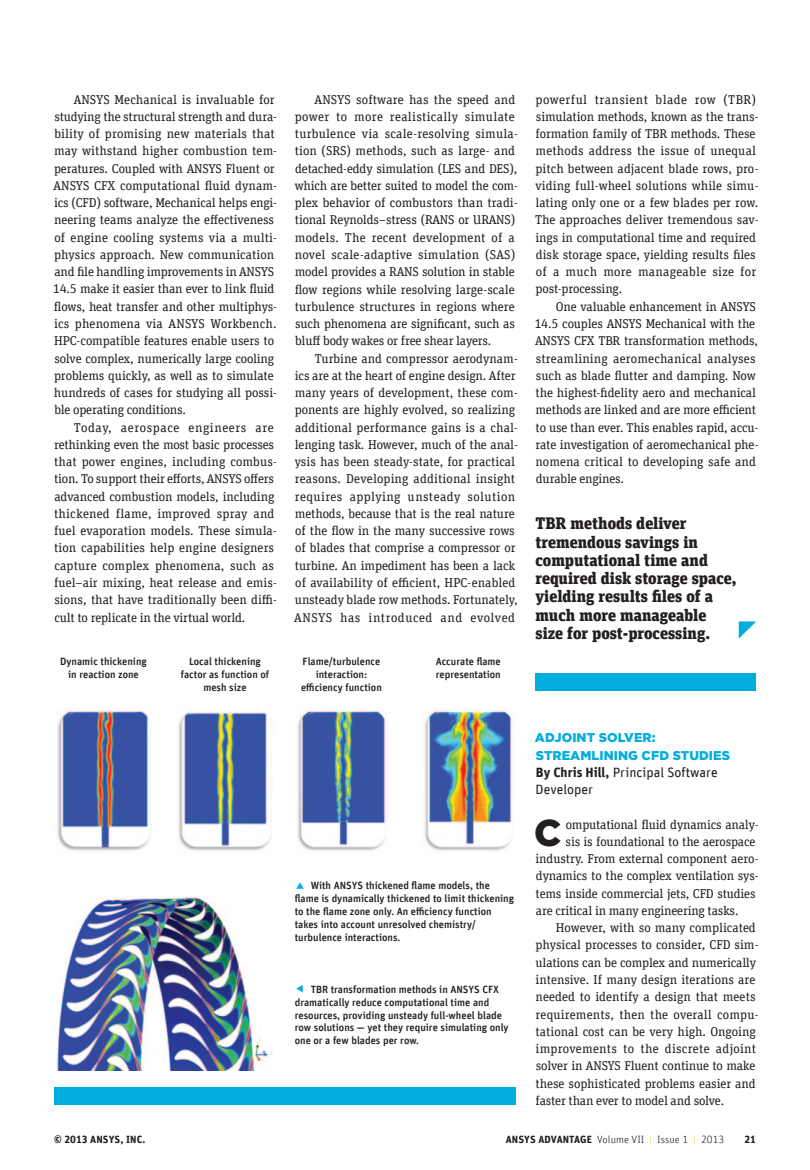
<style>
.page{position:relative;width:810px;height:1170px;background:#fff}
.page>*{position:absolute;margin:0;border:0;box-sizing:border-box;transform-origin:0 0}
.t1{font:900 37.35px "Gotham";color:#231f20}
.t2{font:900 16.5px/18.1px "Unit Slab Offc Pro";color:#231f20}
.t3{font:13.5px/17.2px "Unit Offc Pro";color:#231f20}
.t4{font:12.75px/17.2px "Unit Slab Offc Pro";letter-spacing:-.005em;color:#231f20}
.t5{font:900 12.75px/17.2px "Gotham";letter-spacing:.005em;color:#01addd}
.t6{font:12.75px "Unit Slab Offc Pro";letter-spacing:.02em;color:#231f20}
.t7{font:500 10.5px/12.9px "Unit Offc Pro";color:#231f20;text-align:center}
.t8{font:300 10.5px "Unit Offc Pro";letter-spacing:.01em;color:#231f20}
.t9{font:700 10.5px "Unit Offc Pro";letter-spacing:.01em;color:#231f20}
.s1{font-weight:700}
.s2{color:#f6cf46}
</style>
<div class="page">
<img style="left:56px;top:896px;width:216px;height:174px">
<img style="left:57px;top:710px;width:94px;height:141px">
<img style="left:178px;top:710px;width:94px;height:141px">
<img style="left:297px;top:710px;width:89px;height:141px">
<img style="left:424px;top:710px;width:89px;height:141px">
<div style="left:54px;top:1087px;width:461px;height:17px;background:#01addd"></div>
<div style="left:536px;top:673px;width:220px;height:17px;background:#01addd"></div>
<svg style="left:739px;top:621px;width:17px;height:17px"></svg>
<p class="t4" style="left:53px;top:90px;width:226px;text-indent:21px">ANSYS Mechanical is invaluable for studying the structural strength and dura&shy;bility of promising new materials that may withstand higher combustion tem&shy;peratures. Coupled with ANSYS Fluent or ANSYS CFX computational fluid dynam&shy;ics (CFD) software, Mechanical helps engi&shy;neering teams analyze the effectiveness of engine cooling systems via a multi&shy;physics approach. New communication and file handling improvements in ANSYS 14.5 make it easier than ever to link fluid flows, heat transfer and other multiphys&shy;ics phenomena via ANSYS Workbench.<br>HPC-compatible features enable users to solve complex, numerically large cooling problems quickly, as well as to simulate hundreds of cases for studying all possi&shy;ble operating conditions.</p>
<p class="t4" style="left:54px;top:418px;width:224px;text-indent:20px">Today, aerospace engineers are rethinking even the most basic processes that power engines, including combus&shy;tion. To support their efforts, ANSYS offers advanced combustion models, including thickened flame, improved spray and fuel evaporation models. These simula&shy;tion capabilities help engine designers capture complex phenomena, such as fuel–air mixing, heat release and emis&shy;sions, that have traditionally been diffi&shy;cult to replicate in the virtual world.</p>
<p class="t4" style="left:295px;top:90px;width:225px;text-indent:20px">ANSYS software has the speed and power to more realistically simulate turbulence via scale-resolving simula&shy;tion (SRS) methods, such as large- and detached-eddy simulation (LES and DES), which are better suited to model the com&shy;plex behavior of combustors than tradi&shy;tional Reynolds–stress (RANS or URANS) models. The recent development of a novel scale-adaptive simulation (SAS) model provides a RANS solution in stable flow regions while resolving large-scale turbulence structures in regions where such phenomena are significant, such as bluff body wakes or free shear layers.</p>
<p class="t4" style="left:294px;top:349px;width:225px;text-indent:20px">Turbine and compressor aerodynam&shy;ics are at the heart of engine design. After many years of development, these com&shy;ponents are highly evolved, so realizing additional performance gains is a chal&shy;lenging task. However, much of the anal&shy;ysis has been steady-state, for practical reasons. Developing additional insight requires applying unsteady solution methods, because that is the real nature of the flow in the many successive rows of blades that comprise a compressor or turbine. An impediment has been a lack of availability of efficient, HPC-enabled unsteady blade row methods. Fortunately, ANSYS has introduced and evolved</p>
<p class="t7" style="left:60px;top:654px;width:88px">Dynamic thickening in reaction zone</p>
<p class="t7" style="left:181px;top:654px;width:90px">Local thickening factor as function of mesh size</p>
<p class="t7" style="left:301px;top:654px;width:82px">Flame/turbulence interaction: efficiency function</p>
<p class="t7" style="left:436px;top:654px;width:67px;text-align:left">Accurate flame representation</p>
<p class="t7" style="left:295px;top:878px;width:221px;text-align:left;text-indent:16px">With ANSYS thickened flame models, the flame is dynamically thickened to limit thickening to the flame zone only. An efficiency function takes into account unresolved chemistry/ turbulence interactions.</p>
<p class="t7" style="left:295px;top:981px;width:215px;text-align:left;text-indent:16px">TBR transformation methods in ANSYS CFX dramatically reduce computational time and resources, providing unsteady full-wheel blade row solutions — yet they require simulating only one or a few blades per row.</p>
<p class="t4" style="left:535px;top:90px;width:225px">powerful transient blade row (TBR) simulation methods, known as the trans&shy;formation family of TBR methods. These methods address the issue of unequal pitch between adjacent blade rows, pro&shy;viding full-wheel solutions while simu&shy;lating only one or a few blades per row.<br>The approaches deliver tremendous sav&shy;ings in computational time and required disk storage space, yielding results files of a much more manageable size for post-processing.</p>
<p class="t4" style="left:534px;top:297px;width:226px;text-indent:22px">One valuable enhancement in ANSYS 14.5 couples ANSYS Mechanical with the ANSYS CFX TBR transformation methods, streamlining aeromechanical analyses such as blade flutter and damping. Now the highest-fidelity aero and mechanical methods are linked and are more efficient to use than ever. This enables rapid, accu&shy;rate investigation of aeromechanical phe&shy;nomena critical to developing safe and durable engines.</p>
<p class="t2" style="left:536px;top:513px;width:203px">TBR methods deliver tremendous savings in computational time and required disk storage space, yielding results files of a much more manageable size for post-processing.</p>
<p class="t5" style="left:535px;top:728px;width:197px">ADJOINT SOLVER:<br>STREAMLINING CFD STUDIES</p>
<p class="t3" style="left:536px;top:762px;width:184px"><span class="s1">By Chris Hill,</span> Principal Software<br>Developer</p>
<h1 class="t1" style="left:534px;top:806px;width:29px">C</h1>
<p class="t4" style="left:566px;top:815px;width:194px">omputational fluid dynamics analy-</p>
<p class="t4" style="left:566px;top:832px;width:191px">sis is foundational to the aerospace</p>
<p class="t4" style="left:536px;top:849px;width:224px">industry. From external component aero-</p>
<p class="t4" style="left:536px;top:866px;width:224px">dynamics to the complex ventilation sys-</p>
<p class="t4" style="left:536px;top:884px;width:221px">tems inside commercial jets, CFD studies</p>
<p class="t4" style="left:536px;top:901px;width:204px">are critical in many engineering tasks.</p>
<p class="t4" style="left:556px;top:918px;width:201px">However, with so many complicated</p>
<p class="t4" style="left:536px;top:935px;width:224px">physical processes to consider, CFD sim-</p>
<p class="t4" style="left:536px;top:953px;width:222px">ulations can be complex and numerically</p>
<p class="t4" style="left:536px;top:970px;width:221px">intensive. If many design iterations are</p>
<p class="t4" style="left:536px;top:987px;width:221px">needed to identify a design that meets</p>
<p class="t4" style="left:536px;top:1004px;width:224px">requirements, then the overall compu-</p>
<p class="t4" style="left:536px;top:1022px;width:222px">tational cost can be very high. Ongoing</p>
<p class="t6" style="left:536px;top:1039px;width:222px">improvements to the discrete adjoint</p>
<p class="t4" style="left:536px;top:1056px;width:221px">solver in ANSYS Fluent continue to make</p>
<p class="t4" style="left:536px;top:1073px;width:222px">these sophisticated problems easier and</p>
<p class="t4" style="left:536px;top:1091px;width:190px">faster than ever to model and solve.</p>
<p class="t9" style="left:54px;top:1131px;width:93px">© 2013 ANSYS, INC.</p>
<p class="t8" style="left:506px;top:1132px;width:220px"><span class="s1">ANSYS ADVANTAGE</span> Volume VII <span class="s2">|</span> Issue 1 <span class="s2">|</span> 2013</p>
<p class="t9" style="left:744px;top:1131px;width:13px">21</p>
</div>
